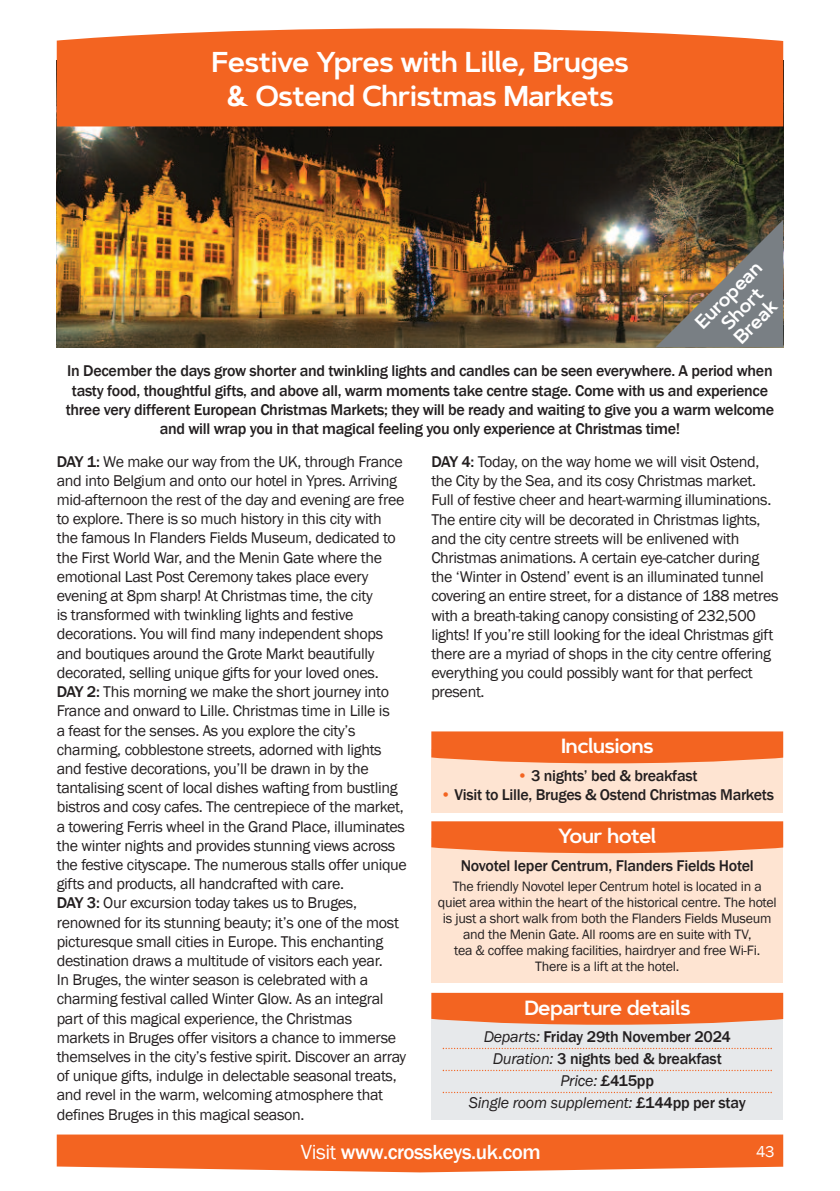
<style>
.page{position:relative;width:840px;height:1191px;background:#fff}
.page>*{position:absolute;margin:0;border:0;box-sizing:border-box;transform-origin:0 0}
.t1{font:600 28px/34px "Artegra Sans";letter-spacing:-.03em;color:#fff;text-align:center}
.t2{font:500 21px "Franklin Gothic";color:#fff}
.t3{font:600 20px "Artegra Sans";letter-spacing:-.035em;color:#fff}
.t4{font:600 18.6px/19px "Artegra Sans";color:#fff;text-align:center}
.t5{font:16px/19.2px "Franklin Gothic";letter-spacing:-.02em;color:#231f20}
.t6{font:500 16px/19.2px "Franklin Gothic";letter-spacing:-.02em;color:#231f20;text-align:center}
.t7{font:16px "Franklin Gothic";color:#fff}
.t8{font:14px/16px "Franklin Gothic";letter-spacing:-.02em;color:#231f20;text-align:center}
.s1{font-weight:500}
.s2{color:#f36421}
.s3{font-weight:400;font-style:italic}
.s4{font-weight:400}
</style>
<div class="page">
<svg style="left:57px;top:1134px;width:725px;height:38px;background:#f37032"></svg>
<img style="left:57px;top:126px;width:725px;height:221px">
<div style="left:431px;top:749px;width:351px;height:63px;background:#fee4d2"></div>
<svg style="left:431px;top:731px;width:351px;height:32px;background:#f36c2c"></svg>
<div style="left:431px;top:839px;width:351px;height:144px;background:#fee4d2"></div>
<svg style="left:431px;top:821px;width:351px;height:32px;background:#f36c2c"></svg>
<div style="left:431px;top:1010px;width:351px;height:110px;background:#e7e9eb"></div>
<svg style="left:431px;top:992px;width:351px;height:32px;background:#f26d2f"></svg>
<svg style="left:442px;top:1047px;width:329px;height:2px"></svg>
<svg style="left:442px;top:1069px;width:329px;height:2px"></svg>
<svg style="left:442px;top:1091px;width:329px;height:2px"></svg>
<div style="left:57px;top:28px;width:725px;height:98px;background:#f36421"></div>
<img style="left:655px;top:220px;width:127px;height:127px">
<h1 class="t1" style="left:211px;top:45px;width:419px">Festive Ypres with Lille, Bruges &amp; Ostend Christmas Markets</h1>
<p class="t4" style="left:691px;top:319px;width:88px;rotate:-45deg">European<br>Short<br>Break</p>
<p class="t6" style="left:66px;top:361px;width:709px">in december the days grow shorter and twinkling lights and candles can be seen everywhere. a period when tasty food, thoughtful gifts, and above all, warm moments take centre stage. Come with us and experience three very different european Christmas markets; they will be ready and waiting to give you a warm welcome and will wrap you in that magical feeling you only experience at Christmas time!</p>
<p class="t5" style="left:57px;top:451px;width:351px"><span class="s1">day 1:</span> We make our way from the UK, through France and into Belgium and onto our hotel in Ypres. Arriving mid-afternoon the rest of the day and evening are free to explore. There is so much history in this city with<br>the famous In Flanders Fields Museum, dedicated to the First World War, and the Menin Gate where the emotional Last Post Ceremony takes place every evening at 8pm sharp! At Christmas time, the city<br>is transformed with twinkling lights and festive decorations. You will find many independent shops and boutiques around the Grote Markt beautifully decorated, selling unique gifts for your loved ones. <span class="s1">day 2:</span> This morning we make the short journey into France and onward to Lille. Christmas time in Lille is<br>a feast for the senses. As you explore the city’s charming, cobblestone streets, adorned with lights and festive decorations, you’ll be drawn in by the tantalising scent of local dishes wafting from bustling bistros and cosy cafes. The centrepiece of the market, a towering Ferris wheel in the Grand Place, illuminates the winter nights and provides stunning views across the festive cityscape. The numerous stalls offer unique gifts and products, all handcrafted with care.<br><span class="s1">day 3:</span> Our excursion today takes us to Bruges, renowned for its stunning beauty; it’s one of the most picturesque small cities in Europe. This enchanting destination draws a multitude of visitors each year.<br>In Bruges, the winter season is celebrated with a charming festival called Winter Glow. As an integral part of this magical experience, the Christmas markets in Bruges offer visitors a chance to immerse themselves in the city’s festive spirit. Discover an array of unique gifts, indulge in delectable seasonal treats, and revel in the warm, welcoming atmosphere that defines Bruges in this magical season.</p>
<p class="t5" style="left:431px;top:452px;width:348px"><span class="s1">day 4:</span> Today, on the way home we will visit Ostend, the City by the Sea, and its cosy Christmas market.<br>Full of festive cheer and heart-warming illuminations.<br>The entire city will be decorated in Christmas lights, and the city centre streets will be enlivened with Christmas animations. A certain eye-catcher during the ‘Winter in Ostend’ event is an illuminated tunnel covering an entire street, for a distance of 188 metres with a breath-taking canopy consisting of 232,500 lights! If you’re still looking for the ideal Christmas gift there are a myriad of shops in the city centre offering everything you could possibly want for that perfect present.</p>
<p class="t3" style="left:560px;top:734px;width:94px">Inclusions</p>
<p class="t6" style="left:516px;top:765px;width:182px"><span class="s2">•</span> 3 nights’ bed &amp; breakfast</p>
<p class="t6" style="left:440px;top:784px;width:335px"><span class="s2">•</span> Visit to lille, bruges &amp; ostend Christmas markets</p>
<p class="t3" style="left:558px;top:824px;width:99px">Your hotel</p>
<p class="t6" style="left:460px;top:855px;width:294px">novotel ieper Centrum, flanders fields hotel</p>
<p class="t8" style="left:437px;top:877px;width:340px">The friendly Novotel Ieper Centrum hotel is located in a quiet area within the heart of the historical centre. The hotel is just a short walk from both the Flanders Fields Museum and the Menin Gate. All rooms are en suite with TV,<br>tea &amp; coffee making facilities, hairdryer and free Wi-Fi.<br>There is a lift at the hotel.</p>
<p class="t3" style="left:524px;top:996px;width:167px">Departure details</p>
<p class="t6" style="left:468px;top:1025px;width:278px;line-height:22px"><span class="s3">Departs:</span> friday 29th november 2024<br><span class="s3">Duration:</span> 3 nights bed &amp; breakfast<br><span class="s3">Price:</span> £415pp<br><span class="s3">Single room supplement:</span> £144pp per stay</p>
<h2 class="t2" style="left:301px;top:1140px;width:241px"><span class="s4">Visit</span> www.crosskeys.uk.com</h2>
<p class="t7" style="left:755px;top:1142px;width:20px">43</p>
</div>
